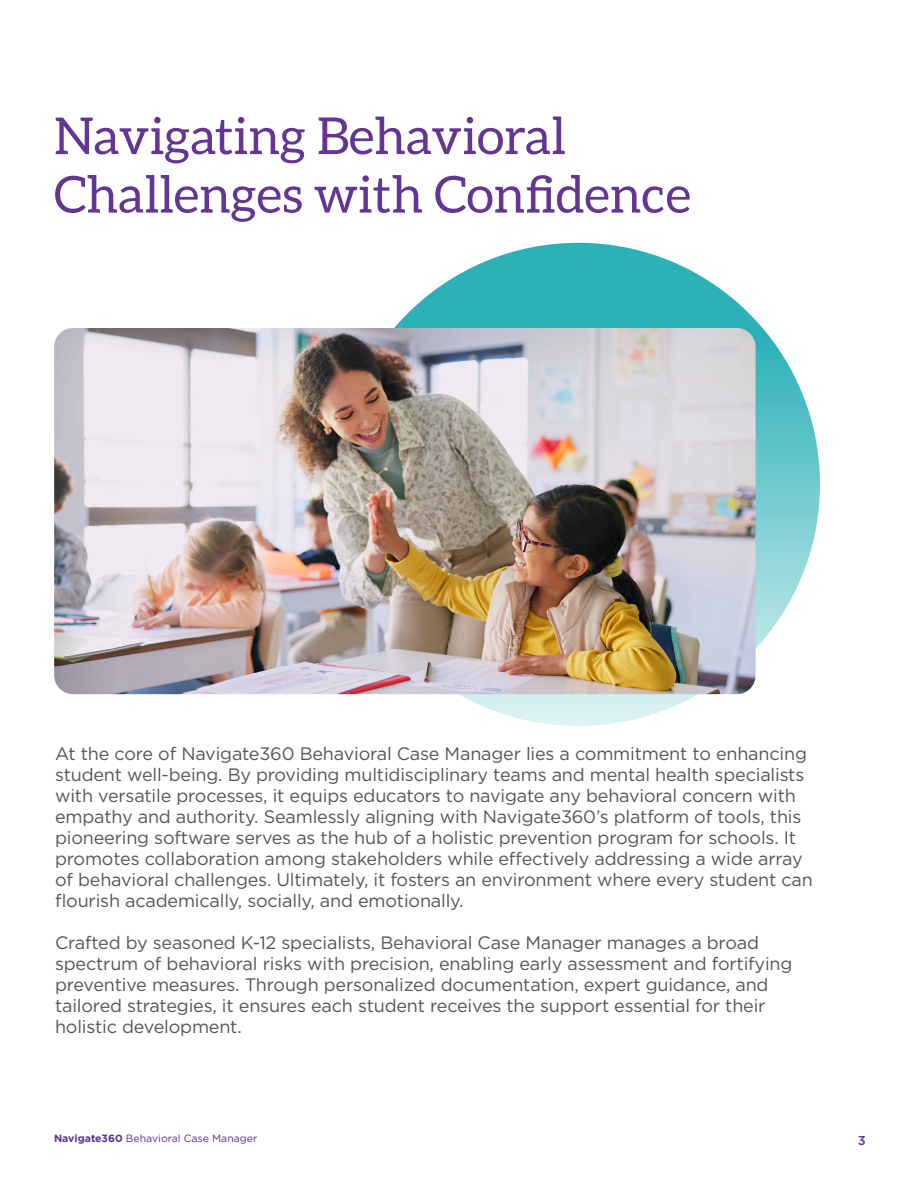
<style>
.page{position:relative;width:918px;height:1188px;background:#fff}
.page>*{position:absolute;margin:0;border:0;box-sizing:border-box;transform-origin:0 0}
.t1{font:51px/58.5px "Aleo";color:#633594}
.t2{font:18px/21px "Gotham";letter-spacing:-.01em;color:#54565b}
.t3{font:500 12.9px "Gotham";color:#573393}
.t4{font:10.5px "Gotham";color:#573393}
.s1{font-weight:700}
</style>
<div class="page">
<svg style="left:337px;top:243px;width:483px;height:483px;fill:#2cb1b8"></svg>
<img style="left:54px;top:328px;width:702px;height:366px">
<h1 class="t1" style="left:54px;top:106px;width:639px">Navigating Behavioral<br>Challenges with Confidence</h1>
<p class="t2" style="left:55px;top:743px;width:759px">At the core of Navigate360 Behavioral Case Manager lies a commitment to enhancing student well-being. By providing multidisciplinary teams and mental health specialists with versatile processes, it equips educators to navigate any behavioral concern with empathy and authority. Seamlessly aligning with Navigate360’s platform of tools, this pioneering software serves as the hub of a holistic prevention program for schools. It promotes collaboration among stakeholders while effectively addressing a wide array of behavioral challenges. Ultimately, it fosters an environment where every student can flourish academically, socially, and emotionally.</p>
<p class="t2" style="left:55px;top:931px;width:739px">Crafted by seasoned K-12 specialists, Behavioral Case Manager manages a broad spectrum of behavioral risks with precision, enabling early assessment and fortifying preventive measures. Through personalized documentation, expert guidance, and tailored strategies, it ensures each student receives the support essential for their holistic development.</p>
<p class="t4" style="left:54px;top:1132px;width:205px"><span class="s1">Navigate360</span> Behavioral Case Manager</p>
<p class="t3" style="left:858px;top:1132px;width:9px">3</p>
</div>
